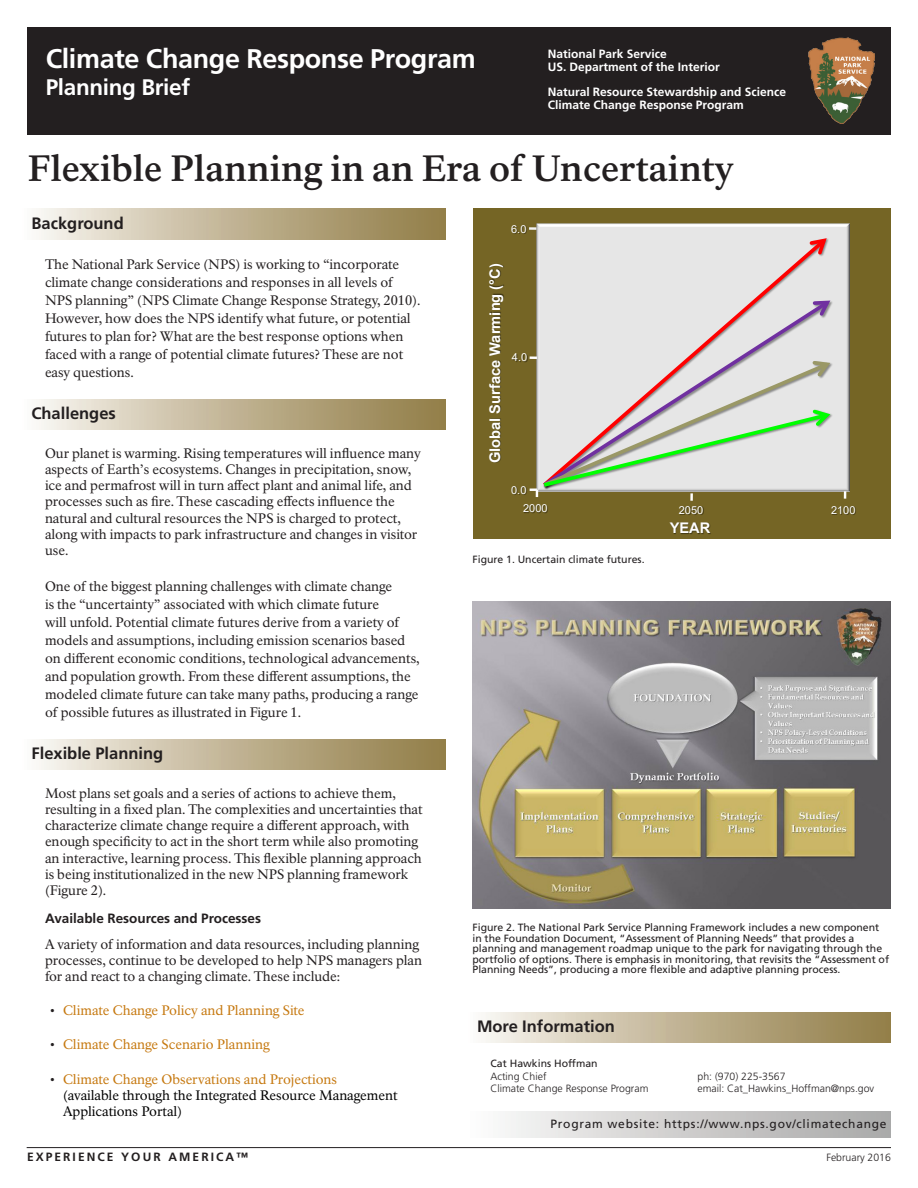
<style>
.page{position:relative;width:918px;height:1188px;background:#fff}
.page>*{position:absolute;margin:0;border:0;box-sizing:border-box;transform-origin:0 0}
.t1{font:700 36px "NPS Rawlinson OT";color:#231f20}
.Site_Bulletin_Headin{font:700 27px "Frutiger LT Std";letter-spacing:-.015em;color:#fff}
.Site_Bulletin_Headin-2{font:700 22.5px "Frutiger LT Std";letter-spacing:-.015em;color:#fff}
.t2{font:700 16.5px "Frutiger LT Std";color:#231f20}
.t3{font:700 14.7px "Arial";color:#fff}
.t4{font:13.5px/16.2px "NPS Rawlinson OT";color:#231f20}
.t5{font:13.5px/16.2px "NPS Rawlinson OT";letter-spacing:-.005em;color:#000}
.t6{font:13.5px "NPS Rawlinson OT";color:#c67910}
.t7{font:700 13.5px "Frutiger LT Std";color:#231f20}
.Black-band__DOI_NPS{font:700 12px "Frutiger LT Std";color:#fff}
.NPS_gov_Link{font:12px "Frutiger LT Std";letter-spacing:.06em;color:#231f20}
.EXPERIENCE_YOUR_AME{font:700 12px "Frutiger LT Std";letter-spacing:.17em;color:#231f20}
.t8{font:10.95px "Arial";letter-spacing:-.005em;color:#fff}
.Contact_Info_first_p{font:10.5px/10.5px "Frutiger LT Std";color:#231f20}
.Contact_Info{font:300 10.5px "Frutiger LT Std";color:#231f20}
.Footnote_Date{font:300 10.5px "Frutiger LT Std";color:#231f20}
.s1{color:#231f20}
.s2{color:#c67910}
</style>
<div class="page">
<div style="left:27px;top:27px;width:864px;height:108px;background:#231f20"></div>
<img style="left:809px;top:38px;width:65px;height:85px">
<div style="left:20px;top:209px;width:426px;height:30px;background:linear-gradient(to right,#f9f6f2,#8e7941)"></div>
<div style="left:20px;top:399px;width:426px;height:31px;background:linear-gradient(to right,#f9f6f2,#8e7941)"></div>
<div style="left:20px;top:739px;width:426px;height:31px;background:linear-gradient(to right,#f9f6f2,#8e7941)"></div>
<div style="left:473px;top:209px;width:418px;height:330px;background:#756525"></div>
<svg style="left:844px;top:491px;width:2px;height:8px"></svg>
<img style="left:524px;top:505px;width:17px;height:9px">
<img style="left:541px;top:505px;width:7px;height:9px">
<img style="left:680px;top:506px;width:16px;height:8px">
<img style="left:696px;top:506px;width:8px;height:8px">
<img style="left:832px;top:506px;width:17px;height:9px">
<img style="left:849px;top:506px;width:7px;height:9px">
<img style="left:670px;top:514px;width:31px;height:20px">
<img style="left:701px;top:514px;width:10px;height:20px">
<img style="left:490px;top:294px;width:14px;height:169px">
<img style="left:490px;top:264px;width:14px;height:24px">
<img style="left:512px;top:354px;width:7px;height:8px">
<img style="left:520px;top:347px;width:18px;height:16px">
<img style="left:512px;top:486px;width:8px;height:9px">
<img style="left:521px;top:486px;width:9px;height:9px">
<img style="left:512px;top:225px;width:8px;height:9px">
<img style="left:521px;top:223px;width:17px;height:20px">
<img style="left:542px;top:223px;width:305px;height:60px">
<div style="left:539px;top:235px;width:290px;height:62px;background:#e6e6e6"></div>
<svg style="left:807px;top:236px;width:22px;height:21px"></svg>
<div style="left:542px;top:283px;width:308px;height:62px;background:#e6e6e6"></div>
<div style="left:539px;top:297px;width:293px;height:59px;background:#e6e6e6"></div>
<svg style="left:811px;top:299px;width:22px;height:20px"></svg>
<img style="left:542px;top:345px;width:308px;height:52px">
<img style="left:834px;top:397px;width:16px;height:94px">
<svg style="left:530px;top:356px;width:304px;height:145px;background:#cdcec3"></svg>
<img style="left:472px;top:602px;width:419px;height:306px">
<div style="left:466px;top:1012px;width:425px;height:31px;background:linear-gradient(to right,#f9f6f2,#8e7940)"></div>
<div style="left:466px;top:1111px;width:425px;height:26px;background:linear-gradient(to right,#fbfbfa,#a7a6a6)"></div>
<hr style="left:27px;top:1147px;width:864px;height:1px;background:#231f20">
<p class="Site_Bulletin_Headin" style="left:46px;top:42px;width:432px">Climate Change Response Program</p>
<p class="Site_Bulletin_Headin-2" style="left:46px;top:73px;width:146px">Planning Brief</p>
<p class="Black-band__DOI_NPS" style="left:548px;top:47px;width:121px">National Park Service</p>
<p class="Black-band__DOI_NPS" style="left:548px;top:60px;width:174px">US. Department of the Interior</p>
<p class="Black-band__DOI_NPS" style="left:548px;top:85px;width:240px">Natural Resource Stewardship and Science</p>
<p class="Black-band__DOI_NPS" style="left:548px;top:98px;width:197px">Climate Change Response Program</p>
<h1 class="t1" style="left:28px;top:146px;width:708px">Flexible Planning in an Era of Uncertainty</h1>
<h2 class="t2" style="left:32px;top:213px;width:94px">Background</h2>
<p class="t4" style="left:45px;top:256px;width:377px;line-height:18px">The National Park Service (NPS) is working to “incorporate climate change considerations and responses in all levels of NPS planning” (NPS Climate Change Response Strategy, 2010).<br>However, how does the NPS identify what future, or potential futures to plan for? What are the best response options when faced with a range of potential climate futures? These are not easy questions.</p>
<h2 class="t2" style="left:32px;top:404px;width:86px">Challenges</h2>
<p class="t4" style="left:45px;top:445px;width:377px">Our planet is warming. Rising temperatures will influence many aspects of Earth’s ecosystems. Changes in precipitation, snow, ice and permafrost will in turn affect plant and animal life, and processes such as fire. These cascading effects influence the natural and cultural resources the NPS is charged to protect, along with impacts to park infrastructure and changes in visitor use.</p>
<p class="t4" style="left:45px;top:577px;width:376px;line-height:18px">One of the biggest planning challenges with climate change<br>is the “uncertainty” associated with which climate future<br>will unfold. Potential climate futures derive from a variety of models and assumptions, including emission scenarios based on different economic conditions, technological advancements, and population growth. From these different assumptions, the modeled climate future can take many paths, producing a range of possible futures as illustrated in Figure 1.</p>
<h2 class="t2" style="left:32px;top:744px;width:133px">Flexible Planning</h2>
<p class="t4" style="left:45px;top:785px;width:379px">Most plans set goals and a series of actions to achieve them, resulting in a fixed plan. The complexities and uncertainties that characterize climate change require a different approach, with enough specificity to act in the short term while also promoting an interactive, learning process. This flexible planning approach is being institutionalized in the new NPS planning framework (Figure 2).</p>
<h3 class="t7" style="left:45px;top:911px;width:218px">Available Resources and Processes</h3>
<p class="t4" style="left:45px;top:936px;width:379px">A variety of information and data resources, including planning processes, continue to be developed to help NPS managers plan for and react to a changing climate. These include:</p>
<p class="t6" style="left:50px;top:1002px;width:257px"><span class="s1">•</span> Climate Change Policy and Planning Site</p>
<p class="t6" style="left:50px;top:1037px;width:222px"><span class="s1">•</span> Climate Change Scenario Planning</p>
<p class="t5" style="left:63px;top:1071px;width:336px;text-indent:-14px"><span class="s1">•</span> <span class="s2">Climate Change Observations and Projections<br></span>(available through the Integrated Resource Management<br>Applications Portal)</p>
<p class="t8" style="left:511px;top:221px;width:17px">6.0</p>
<p class="t3" style="left:485px;top:463px;width:202px;rotate:-90deg">Global Surface Warming (°C)</p>
<p class="t8" style="left:512px;top:350px;width:17px">4.0</p>
<p class="t8" style="left:511px;top:483px;width:17px">0.0</p>
<p class="t8" style="left:523px;top:501px;width:26px">2000</p>
<p class="t8" style="left:679px;top:502px;width:26px">2050</p>
<p class="t8" style="left:831px;top:502px;width:26px">2100</p>
<p class="t3" style="left:670px;top:517px;width:42px">YEAR</p>
<p class="Contact_Info_first_p" style="left:472px;top:554px;width:174px">Figure 1. Uncertain climate futures.</p>
<p class="Contact_Info_first_p" style="left:472px;top:922px;width:418px">Figure 2. The National Park Service Planning Framework includes a new component in the Foundation Document, “Assessment of Planning Needs” that provides a planning and management roadmap unique to the park for navigating through the portfolio of options. There is emphasis in monitoring, that revisits the “Assessment of Planning Needs”, producing a more flexible and adaptive planning process.</p>
<h2 class="t2" style="left:477px;top:1017px;width:139px">More Information</h2>
<p class="Contact_Info_first_p" style="left:490px;top:1058px;width:109px">Cat Hawkins Hoffman</p>
<p class="Contact_Info" style="left:490px;top:1070px;width:58px">Acting Chief</p>
<p class="Contact_Info" style="left:697px;top:1070px;width:90px">ph: (970) 225-3567</p>
<p class="Contact_Info" style="left:490px;top:1083px;width:159px">Climate Change Response Program</p>
<p class="Contact_Info" style="left:697px;top:1083px;width:178px">email: Cat_Hawkins_Hoffman@nps.gov</p>
<p class="NPS_gov_Link" style="left:551px;top:1116px;width:337px">Program website: https://www.nps.gov/climatechange</p>
<p class="EXPERIENCE_YOUR_AME" style="left:27px;top:1150px;width:223px">EXPERIENCE YOUR AMERICA™</p>
<p class="Footnote_Date" style="left:826px;top:1151px;width:66px">February 2016</p>
</div>
